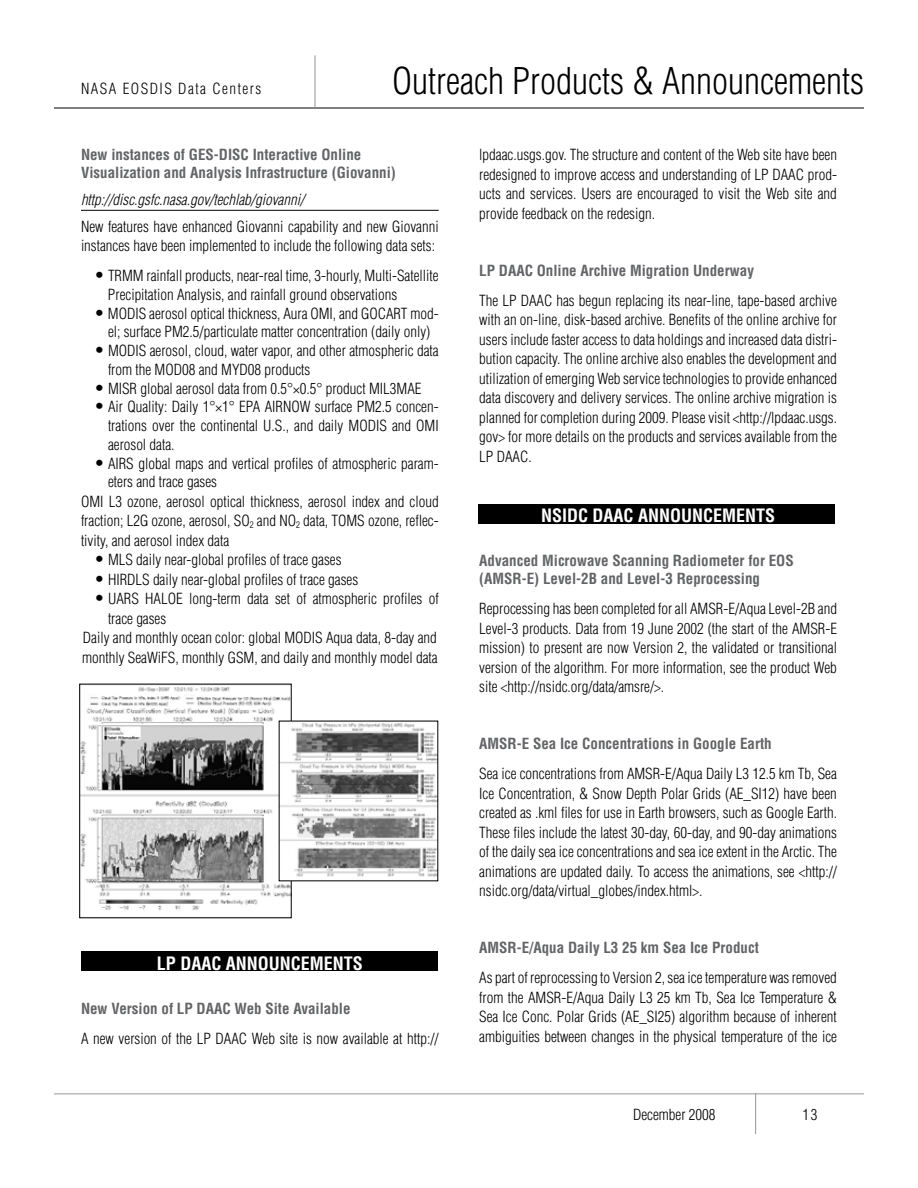
<style>
.page{position:relative;width:918px;height:1188px;background:#fff}
.page>*{position:absolute;margin:0;border:0;box-sizing:border-box;transform-origin:0 0}
.t1{font:300 condensed 36px "Helvetica";color:#000}
.t2{font:700 condensed 18px "Helvetica";color:#fff}
.t3{font:300 condensed 15px/19.5px "Helvetica";color:#000;text-align:justify}
.t4{font:700 condensed 15px/18px "Helvetica";color:#636467}
.t5{font:italic 300 condensed 15px "Helvetica";color:#000}
.t6{font:300 condensed 15px "Helvetica";letter-spacing:.1em;color:#000}
.s1{font-size:16.5px}
</style>
<div class="page">
<hr style="left:54px;top:108px;width:810px;height:1px;background:#000">
<hr style="left:54px;top:1094px;width:810px;height:1px;background:#939598">
<hr style="left:755px;top:1094px;width:1px;height:40px;background:#939598">
<hr style="left:315px;top:55px;width:1px;height:53px;background:#939598">
<div style="left:478px;top:504px;width:358px;height:20px;background:#000"></div>
<div style="left:81px;top:952px;width:357px;height:19px;background:#000"></div>
<hr style="left:81px;top:210px;width:358px;height:1px;background:#000">
<img style="left:82px;top:687px;width:207px;height:224px">
<img style="left:281px;top:723px;width:155px;height:156px">
<p class="t6" style="left:81px;top:80px;width:182px">NASA EOSDIS Data Centers</p>
<h1 class="t1" style="left:392px;top:59px;width:473px">Outreach Products &amp; Announcements</h1>
<p class="t4" style="left:81px;top:146px;width:316px">New instances of GES-DISC Interactive Online<br>Visualization and Analysis Infrastructure (Giovanni)</p>
<p class="t5" style="left:81px;top:190px;width:225px">http://disc.gsfc.nasa.gov/techlab/giovanni/</p>
<p class="t3" style="left:81px;top:218px;width:359px;line-height:18.8px">New features have enhanced Giovanni capability and new Giovanni instances have been implemented to include the following data sets:</p>
<p class="t3" style="left:108px;top:266px;width:332px;line-height:18.8px;text-indent:-13px"><span class="s1">•</span> TRMM rainfall products, near-real time, 3-hourly, Multi-Satellite<br>Precipitation Analysis, and rainfall ground observations</p>
<p class="t3" style="left:94px;top:304px;width:346px;line-height:18.8px;text-align:center"><span class="s1">•</span> MODIS aerosol optical thickness, Aura OMI, and GOCART mod&shy;el; surface PM2.5/particulate matter concentration (daily only)</p>
<p class="t3" style="left:108px;top:341px;width:332px;line-height:18.8px;text-indent:-14px"><span class="s1">•</span> MODIS aerosol, cloud, water vapor, and other atmospheric data from the MOD08 and MYD08 products</p>
<p class="t3" style="left:94px;top:378px;width:329px"><span class="s1">•</span> MISR global aerosol data from 0.5°×0.5° product MIL3MAE</p>
<p class="t3" style="left:108px;top:398px;width:332px;line-height:18.8px;text-indent:-14px"><span class="s1">•</span> Air Quality: Daily 1°×1° EPA AIRNOW surface PM2.5 concen&shy;trations over the continental U.S., and daily MODIS and OMI aerosol data.</p>
<p class="t3" style="left:94px;top:453px;width:346px"><span class="s1">•</span> AIRS global maps and vertical profiles of atmospheric param-</p>
<p class="t3" style="left:108px;top:472px;width:111px">eters and trace gases</p>
<p class="t3" style="left:81px;top:492px;width:359px">OMI L3 ozone, aerosol optical thickness, aerosol index and cloud</p>
<p class="t3" style="left:81px;top:511px;width:359px">fraction; L2G ozone, aerosol, SO<sub>2</sub> and NO<sub>2</sub> data, TOMS ozone, reflec-</p>
<p class="t3" style="left:81px;top:531px;width:150px">tivity, and aerosol index data</p>
<p class="t3" style="left:94px;top:550px;width:249px"><span class="s1">•</span> MLS daily near-global profiles of trace gases</p>
<p class="t3" style="left:94px;top:570px;width:265px"><span class="s1">•</span> HIRDLS daily near-global profiles of trace gases</p>
<p class="t3" style="left:94px;top:589px;width:346px"><span class="s1">•</span> UARS HALOE long-term data set of atmospheric profiles of</p>
<p class="t3" style="left:108px;top:609px;width:60px">trace gases</p>
<p class="t3" style="left:83px;top:628px;width:356px">Daily and monthly ocean color: global MODIS Aqua data, 8-day and</p>
<p class="t3" style="left:82px;top:648px;width:357px">monthly SeaWiFS, monthly GSM, and daily and monthly model data</p>
<p class="t2" style="left:157px;top:952px;width:208px">LP DAAC Announcements</p>
<p class="t4" style="left:81px;top:999px;width:271px">New Version of LP DAAC Web Site Available</p>
<p class="t3" style="left:81px;top:1029px;width:359px">A new version of the LP DAAC Web site is now available at http://</p>
<p class="t3" style="left:479px;top:145px;width:359px">lpdaac.usgs.gov. The structure and content of the Web site have been redesigned to improve access and understanding of LP DAAC prod&shy;ucts and services. Users are encouraged to visit the Web site and provide feedback on the redesign.</p>
<p class="t4" style="left:479px;top:261px;width:276px">LP DAAC Online Archive Migration Underway</p>
<p class="t3" style="left:479px;top:291px;width:359px">The LP DAAC has begun replacing its near-line, tape-based archive with an on-line, disk-based archive. Benefits of the online archive for users include faster access to data holdings and increased data distri&shy;bution capacity. The online archive also enables the development and utilization of emerging Web service technologies to provide enhanced data discovery and delivery services. The online archive migration is planned for completion during 2009. Please visit &lt;http://lpdaac.usgs. gov&gt; for more details on the products and services available from the LP DAAC.</p>
<p class="t2" style="left:541px;top:504px;width:236px">NSIDC DAAC Announcements</p>
<p class="t4" style="left:479px;top:552px;width:299px">Advanced Microwave Scanning Radiometer for EOS (AMSR</p>
<p class="t4" style="left:522px;top:570px;width:240px">-E) Level-2B and Level-3 Reprocessing</p>
<p class="t3" style="left:479px;top:599px;width:359px">Reprocessing has been completed for all AMSR-E/Aqua Level-2B and Level-3 products. Data from 19 June 2002 (the start of the AMSR-E mission) to present are now Version 2, the validated or transitional version of the algorithm. For more information, see the product Web site &lt;http://nsidc.org/data/amsre/&gt;.</p>
<p class="t4" style="left:479px;top:735px;width:19px">AMSR</p>
<p class="t4" style="left:517px;top:735px;width:256px">-E Sea Ice Concentrations in Google Earth</p>
<p class="t3" style="left:479px;top:764px;width:359px">Sea ice concentrations from AMSR-E/Aqua Daily L3 12.5 km Tb, Sea Ice Concentration, &amp; Snow Depth Polar Grids (AE_SI12) have been created as .kml files for use in Earth browsers, such as Google Earth.<br>These files include the latest 30-day, 60-day, and 90-day animations of the daily sea ice concentrations and sea ice extent in the Arctic. The animations are updated daily. To access the animations, see &lt;http:// nsidc.org/data/virtual_globes/index.html&gt;.</p>
<p class="t4" style="left:479px;top:939px;width:19px">AMSR</p>
<p class="t4" style="left:517px;top:939px;width:244px">-E/Aqua Daily L3 25 km Sea Ice Product</p>
<p class="t3" style="left:479px;top:968px;width:359px">As part of reprocessing to Version 2, sea ice temperature was removed from the AMSR-E/Aqua Daily L3 25 km Tb, Sea Ice Temperature &amp; Sea Ice Conc. Polar Grids (AE_SI25) algorithm because of inherent ambiguities between changes in the physical temperature of the ice</p>
<p class="t3" style="left:633px;top:1104px;width:84px">December 2008</p>
<p class="t3" style="left:803px;top:1104px;width:16px">13</p>
</div>
